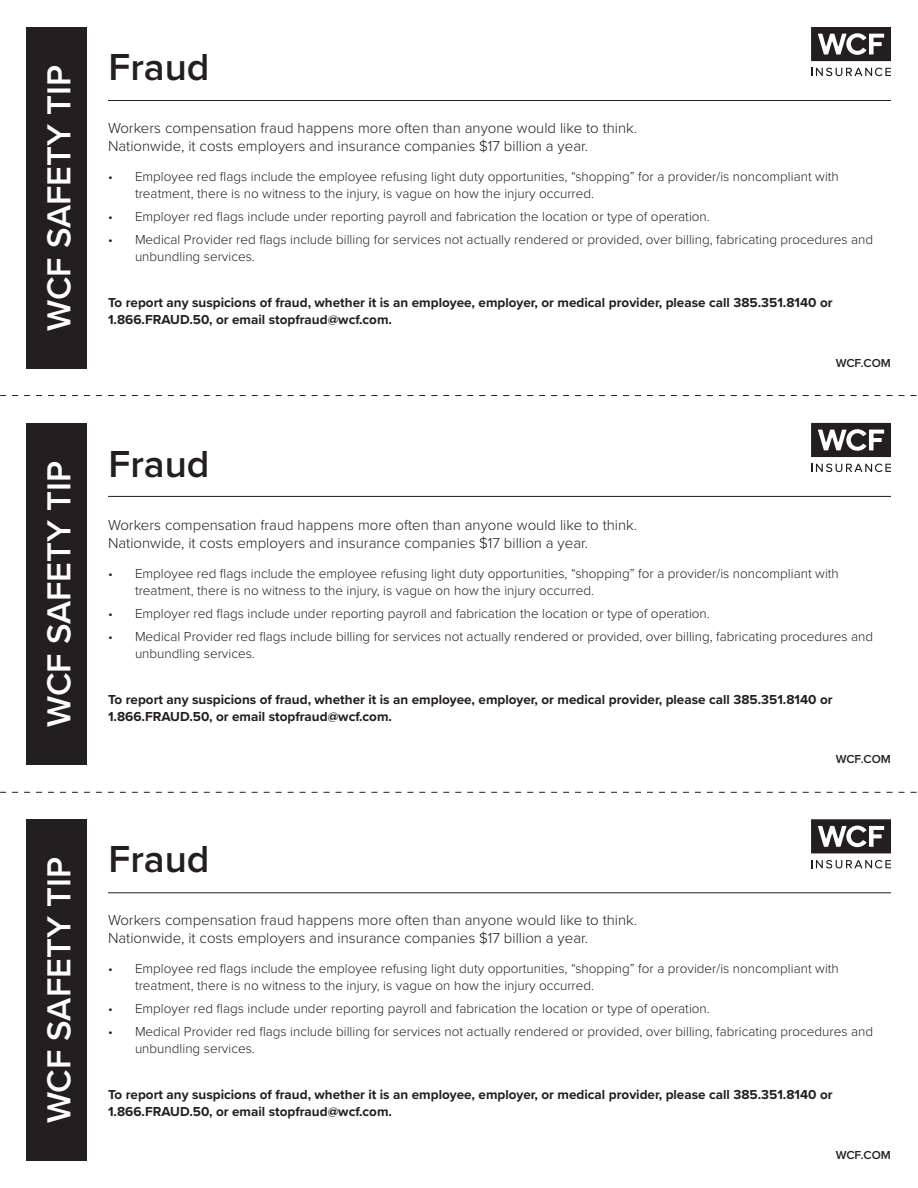
<style>
.page{position:relative;width:918px;height:1188px;background:#fff}
.page>*{position:absolute;margin:0;border:0;box-sizing:border-box;transform-origin:0 0}
.t1{font:600 39px "Proxima Nova";color:#231f20}
.t2{font:600 34.5px "Proxima Nova";color:#fff}
.t3{font:300 15px/18px "Proxima Nova";color:#231f20}
.t4{font:300 13.5px/16.5px "Proxima Nova";color:#231f20}
.t5{font:700 13.5px/16.5px "Proxima Nova";color:#231f20}
.t6{font:600 12px "Proxima Nova";color:#231f20}
</style>
<div class="page">
<svg style="left:0;top:395px;width:917px;height:1px"></svg>
<svg style="left:0;top:792px;width:917px;height:1px"></svg>
<svg style="left:811px;top:68px;width:80px;height:8px"></svg>
<svg style="left:811px;top:27px;width:80px;height:34px"></svg>
<svg style="left:811px;top:464px;width:80px;height:8px"></svg>
<svg style="left:811px;top:423px;width:80px;height:34px"></svg>
<svg style="left:811px;top:860px;width:80px;height:8px"></svg>
<svg style="left:811px;top:819px;width:80px;height:34px"></svg>
<div style="left:26px;top:27px;width:61px;height:342px;background:#231f20"></div>
<div style="left:26px;top:423px;width:61px;height:342px;background:#231f20"></div>
<div style="left:26px;top:819px;width:61px;height:342px;background:#231f20"></div>
<hr style="left:108px;top:100px;width:783px;height:1px;background:#231f20">
<hr style="left:108px;top:496px;width:783px;height:1px;background:#231f20">
<hr style="left:108px;top:893px;width:783px;height:1px;background:#231f20">
<h2 class="t2" style="left:33px;top:331px;width:267px;rotate:-90deg">WCF SAFETY TIP</h2>
<h2 class="t2" style="left:33px;top:727px;width:267px;rotate:-90deg">WCF SAFETY TIP</h2>
<h2 class="t2" style="left:33px;top:1123px;width:267px;rotate:-90deg">WCF SAFETY TIP</h2>
<p class="t1" style="left:108px;top:38px;width:103px">Fraud</p>
<p class="t3" style="left:108px;top:119px;width:531px">Workers compensation fraud happens more often than anyone would like to think.<br>Nationwide, it costs employers and insurance companies $17 billion a year.</p>
<p class="t4" style="left:135px;top:168px;width:705px;text-indent:-27px">• Employee red flags include the employee refusing light duty opportunities, “shopping” for a provider/is noncompliant with treatment, there is no witness to the injury, is vague on how the injury occurred.</p>
<p class="t4" style="left:108px;top:208px;width:603px">• Employer red flags include under reporting payroll and fabrication the location or type of operation.</p>
<p class="t4" style="left:135px;top:231px;width:740px;text-indent:-27px">• Medical Provider red flags include billing for services not actually rendered or provided, over billing, fabricating procedures and unbundling services.</p>
<p class="t5" style="left:108px;top:294px;width:726px">To report any suspicions of fraud, whether it is an employee, employer, or medical provider, please call 385.351.8140 or<br>1.866.FRAUD.50, or email stopfraud@wcf.com.</p>
<p class="t1" style="left:108px;top:435px;width:103px">Fraud</p>
<p class="t6" style="left:836px;top:354px;width:57px">WCF.COM</p>
<p class="t3" style="left:108px;top:515px;width:531px">Workers compensation fraud happens more often than anyone would like to think.<br>Nationwide, it costs employers and insurance companies $17 billion a year.</p>
<p class="t4" style="left:135px;top:565px;width:705px;text-indent:-27px">• Employee red flags include the employee refusing light duty opportunities, “shopping” for a provider/is noncompliant with treatment, there is no witness to the injury, is vague on how the injury occurred.</p>
<p class="t4" style="left:108px;top:604px;width:603px">• Employer red flags include under reporting payroll and fabrication the location or type of operation.</p>
<p class="t4" style="left:135px;top:628px;width:740px;text-indent:-27px">• Medical Provider red flags include billing for services not actually rendered or provided, over billing, fabricating procedures and unbundling services.</p>
<p class="t5" style="left:108px;top:691px;width:726px">To report any suspicions of fraud, whether it is an employee, employer, or medical provider, please call 385.351.8140 or<br>1.866.FRAUD.50, or email stopfraud@wcf.com.</p>
<p class="t1" style="left:108px;top:830px;width:103px">Fraud</p>
<p class="t6" style="left:836px;top:750px;width:57px">WCF.COM</p>
<p class="t3" style="left:108px;top:910px;width:531px">Workers compensation fraud happens more often than anyone would like to think.<br>Nationwide, it costs employers and insurance companies $17 billion a year.</p>
<p class="t4" style="left:135px;top:960px;width:705px;text-indent:-27px">• Employee red flags include the employee refusing light duty opportunities, “shopping” for a provider/is noncompliant with treatment, there is no witness to the injury, is vague on how the injury occurred.</p>
<p class="t4" style="left:108px;top:999px;width:603px">• Employer red flags include under reporting payroll and fabrication the location or type of operation.</p>
<p class="t4" style="left:135px;top:1023px;width:740px;text-indent:-27px">• Medical Provider red flags include billing for services not actually rendered or provided, over billing, fabricating procedures and unbundling services.</p>
<p class="t5" style="left:108px;top:1086px;width:726px">To report any suspicions of fraud, whether it is an employee, employer, or medical provider, please call 385.351.8140 or<br>1.866.FRAUD.50, or email stopfraud@wcf.com.</p>
<p class="t6" style="left:836px;top:1146px;width:57px">WCF.COM</p>
</div>
